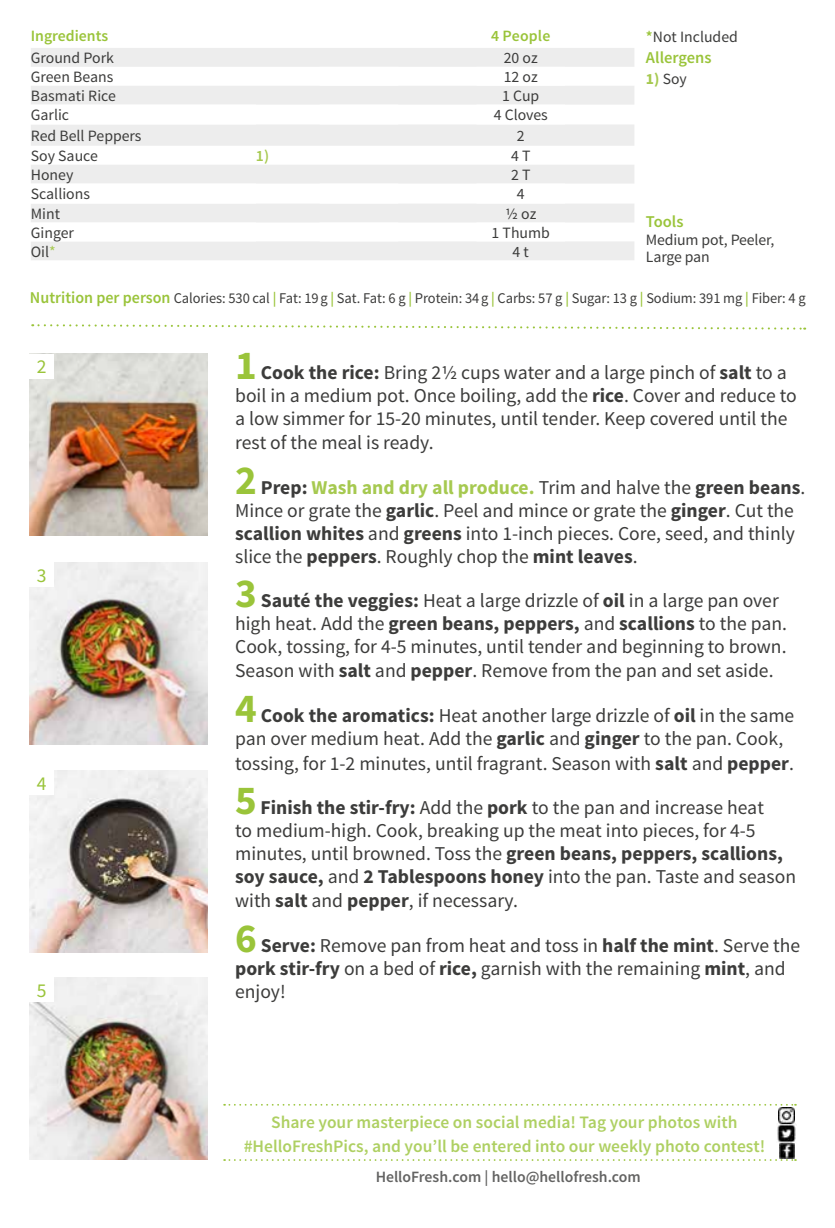
<style>
.page{position:relative;width:835px;height:1228px;background:#fff}
.page>*{position:absolute;margin:0;border:0;box-sizing:border-box;transform-origin:0 0}
.t1{font:19.6px/22.8px "Source Sans Pro";color:#3c3c3b}
.t2{font:19.6px "Source Sans Pro";color:#9ac43a}
.t3{font:600 17.5px/24.5px "Source Sans Pro";color:#9ac43b;text-align:center}
.t4{font:600 16.45px "Source Sans Pro";color:#9ac43a}
.t5{font:15.75px/17.5px "Source Sans Pro";color:#3c3c3b}
.t6{font:600 15.75px "Source Sans Pro";color:#3c3c3b}
.t7{font:600 15.75px "Source Sans Pro";color:#9ac43a}
.t8{font:600 15.75px "Source Sans Pro";color:#a6c94f}
.t9{font:15.58px "Source Sans Pro";color:#3c3c3b}
.t10{font:14.88px "Source Sans Pro";letter-spacing:-.005em;color:#3c3c3b}
.s1{color:#a6c950}
.s2{font-weight:600;color:#9ac43a}
.s3{font-weight:700;color:#a6c94f}
.s4{font-weight:600;font-size:16.45px;color:#9ac43a}
.s5{font-weight:700;font-size:41.12px;color:#9ac43a}
.s6{font-weight:700}
.s7{font-weight:700;color:#a6c950}
</style>
<div class="page">
<img style="left:30px;top:977px;width:178px;height:182px">
<img style="left:30px;top:562px;width:178px;height:182px">
<img style="left:30px;top:354px;width:178px;height:181px">
<img style="left:30px;top:770px;width:178px;height:181px">
<svg style="left:31px;top:48px;width:603px;height:212px;fill:#ededed"></svg>
<svg style="left:31px;top:67px;width:534px;height:174px"></svg>
<div style="left:30px;top:562px;width:24px;height:25px;background:#fff"></div>
<div style="left:30px;top:354px;width:24px;height:24px;background:#fff"></div>
<div style="left:30px;top:770px;width:24px;height:24px;background:#fff"></div>
<div style="left:30px;top:977px;width:24px;height:25px;background:#fff"></div>
<svg style="left:32px;top:324px;width:773px;height:6px"></svg>
<svg style="left:224px;top:1103px;width:572px;height:2px"></svg>
<svg style="left:224px;top:1158px;width:572px;height:2px"></svg>
<img style="left:778px;top:1107px;width:16px;height:15px">
<img style="left:777px;top:1122px;width:19px;height:21px">
<img style="left:779px;top:1143px;width:15px;height:15px">
<p class="t7" style="left:31px;top:26px;width:79px">Ingredients</p>
<p class="t7" style="left:491px;top:26px;width:61px">4 People</p>
<p class="t5" style="left:31px;top:50px;width:85px">Ground Pork</p>
<p class="t5" style="left:504px;top:50px;width:35px">20 oz</p>
<p class="t5" style="left:31px;top:68px;width:84px">Green Beans</p>
<p class="t5" style="left:504px;top:68px;width:35px">12 oz</p>
<p class="t5" style="left:31px;top:87px;width:87px">Basmati Rice</p>
<p class="t5" style="left:502px;top:87px;width:39px">1 Cup</p>
<p class="t5" style="left:31px;top:107px;width:40px">Garlic</p>
<p class="t5" style="left:494px;top:107px;width:56px">4 Cloves</p>
<p class="t5" style="left:31px;top:127px;width:112px">Red Bell Peppers</p>
<p class="t5" style="left:517px;top:127px;width:9px">2</p>
<p class="t5" style="left:31px;top:147px;width:69px">Soy Sauce</p>
<p class="t8" style="left:256px;top:146px;width:15px">1)</p>
<p class="t5" style="left:511px;top:147px;width:21px">4 T</p>
<p class="t5" style="left:31px;top:166px;width:44px">Honey</p>
<p class="t5" style="left:511px;top:166px;width:21px">2 T</p>
<p class="t5" style="left:31px;top:186px;width:61px">Scallions</p>
<p class="t5" style="left:517px;top:186px;width:9px">4</p>
<p class="t5" style="left:31px;top:205px;width:31px">Mint</p>
<p class="t5" style="left:505px;top:205px;width:33px">1/2 oz</p>
<p class="t5" style="left:31px;top:224px;width:45px">Ginger</p>
<p class="t5" style="left:491px;top:224px;width:60px">1 Thumb</p>
<p class="t5" style="left:31px;top:243px;width:26px">Oil<span class="s1">*</span></p>
<p class="t5" style="left:512px;top:243px;width:18px">4 t</p>
<p class="t5" style="left:646px;top:28px;width:93px"><span class="s2">*</span>Not Included</p>
<p class="t4" style="left:646px;top:47px;width:67px">Allergens</p>
<p class="t9" style="left:646px;top:69px;width:42px"><span class="s3">1)</span> Soy</p>
<p class="t4" style="left:646px;top:211px;width:39px">Tools</p>
<p class="t5" style="left:646px;top:231px;width:130px">Medium pot, Peeler,<br>Large pan</p>
<p class="t10" style="left:30px;top:289px;width:777px"><span class="s4">Nutrition per person</span> Calories: 530 cal <span class="s2">|</span> Fat: 19g <span class="s2">|</span> Sat. Fat: 6 g <span class="s2">|</span> Protein: 34g <span class="s2">|</span> Carbs: 57 g <span class="s2">|</span> Sugar: 13 g <span class="s2">|</span> Sodium: 391 mg <span class="s2">|</span> Fiber: 4 g</p>
<p class="t2" style="left:37px;top:354px;width:11px">2</p>
<p class="t2" style="left:37px;top:563px;width:11px">3</p>
<p class="t2" style="left:37px;top:771px;width:11px">4</p>
<p class="t2" style="left:37px;top:978px;width:11px">5</p>
<p class="t1" style="left:235px;top:362px;width:563px"><span class="s5">1</span> <span class="s6">Cook the rice:</span> Bring 21/2 cups water and a large pinch of <span class="s6">salt</span> to a boil in a medium pot. Once boiling, add the <span class="s6">rice</span>. Cover and reduce to a low simmer for 15-20 minutes, until tender. Keep covered until the</p>
<p class="t1" style="left:235px;top:432px;width:200px">rest of the meal is ready.</p>
<p class="t1" style="left:235px;top:476px;width:572px"><span class="s5">2</span> <span class="s6">Prep:</span> <span class="s7">Wash and dry all produce.</span> Trim and halve the <span class="s6">green beans</span>.<br>Mince or grate the <span class="s6">garlic</span>. Peel and mince or grate the <span class="s6">ginger</span>. Cut the <span class="s6">scallion whites</span> and <span class="s6">greens</span> into 1-inch pieces. Core, seed, and thinly slice the <span class="s6">peppers</span>. Roughly chop the <span class="s6">mint leaves</span>.</p>
<p class="t1" style="left:235px;top:589px;width:553px"><span class="s5">3</span> <span class="s6">Sauté the veggies:</span> Heat a large drizzle of <span class="s6">oil</span> in a large pan over high heat. Add the <span class="s6">green beans, peppers,</span> and <span class="s6">scallions</span> to the pan.<br>Cook, tossing, for 4-5 minutes, until tender and beginning to brown.</p>
<p class="t1" style="left:235px;top:659px;width:540px">Season with <span class="s6">salt</span> and <span class="s6">pepper</span>. Remove from the pan and set aside.</p>
<p class="t1" style="left:235px;top:704px;width:561px"><span class="s5">4</span> <span class="s6">Cook the aromatics:</span> Heat another large drizzle of <span class="s6">oil</span> in the same pan over medium heat. Add the <span class="s6">garlic</span> and <span class="s6">ginger</span> to the pan. Cook,</p>
<p class="t1" style="left:235px;top:752px;width:560px">tossing, for 1-2 minutes, until fragrant. Season with <span class="s6">salt</span> and <span class="s6">pepper</span>.</p>
<p class="t1" style="left:235px;top:796px;width:562px"><span class="s5">5</span> <span class="s6">Finish the stir-fry:</span> Add the <span class="s6">pork</span> to the pan and increase heat<br>to medium-high. Cook, breaking up the meat into pieces, for 4-5 minutes, until browned. Toss the <span class="s6">green beans, peppers, scallions, soy sauce,</span> and <span class="s6">2 Tablespoons honey</span> into the pan. Taste and season</p>
<p class="t1" style="left:235px;top:889px;width:284px">with <span class="s6">salt</span> and <span class="s6">pepper</span>, if necessary.</p>
<p class="t1" style="left:235px;top:934px;width:566px"><span class="s5">6</span> <span class="s6">Serve:</span> Remove pan from heat and toss in <span class="s6">half the mint</span>. Serve the <span class="s6">pork stir-fry</span> on a bed of <span class="s6">rice,</span> garnish with the remaining <span class="s6">mint</span>, and enjoy!</p>
<p class="t3" style="left:244px;top:1109px;width:523px">Share your masterpiece on social media! Tag your photos with #HelloFreshPics, and you’ll be entered into our weekly photo contest!</p>
<p class="t6" style="left:375px;top:1166px;width:267px">HelloFresh.com | hello@hellofresh.com</p>
</div>
